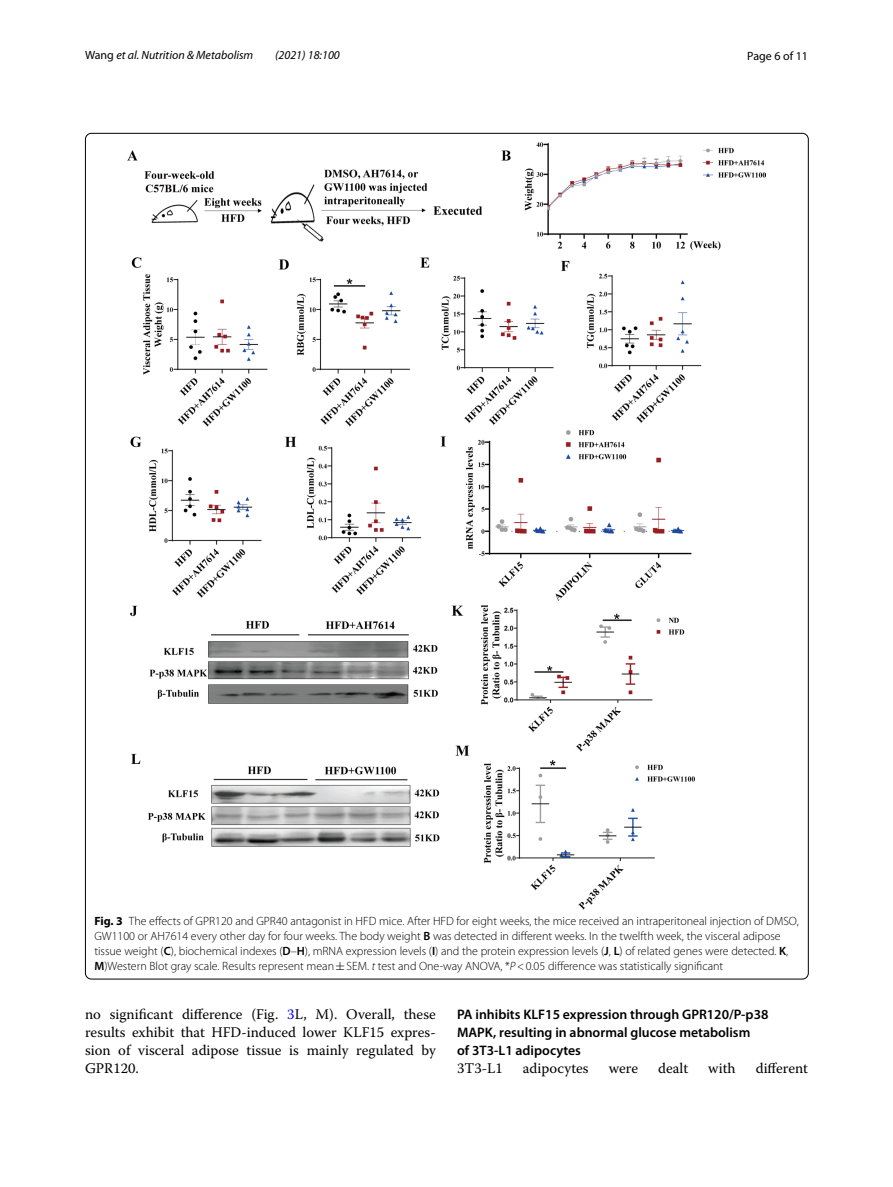
<style>
.page{position:relative;width:893px;height:1187px;background:#fff}
.page>*{position:absolute;margin:0;border:0;box-sizing:border-box;transform-origin:0 0}
.t1{font:14.7px/18px "Warnock Pro";color:#000;text-align:justify}
.t2{font:600 13.8px/18px "Myriad Pro";color:#000}
.t3{font:300 12px/15px "Myriad Pro";color:#000}
.t4{font:italic 12px "Myriad Pro";color:#000}
.t5{font:12px "Myriad Pro";color:#000}
.s1{font-style:normal}
.s2{font-weight:700}
.s3{font-weight:600}
.s4{font-family:"MTSY";font-weight:400}
.s5{font-style:italic}
.s6{color:#00f}
</style>
<div class="page">
<img style="left:128px;top:142px;width:638px;height:767px">
<p class="t4" style="left:85px;top:48px;width:170px"><span class="s1">Wang</span> et al. Nutrition &amp; Metabolism</p>
<p class="t4" style="left:275px;top:48px;width:66px">(2021) 18:100</p>
<p class="t5" style="left:747px;top:48px;width:62px">Page 6 of 11</p>
<p class="t3" style="left:94px;top:913px;width:706px"><span class="s2">Fig. 3</span> The effects of GPR120 and GPR40 antagonist in HFD mice. After HFD for eight weeks, the mice received an intraperitoneal injection of DMSO, GW1100 or AH7614 every other day for four weeks. The body weight <span class="s3">B</span> was detected in different weeks. In the twelfth week, the visceral adipose tissue weight (<span class="s3">C</span>), biochemical indexes (<span class="s3">D</span>–<span class="s3">H</span>), mRNA expression levels (<span class="s3">I</span>) and the protein expression levels (<span class="s3">J</span>, <span class="s3">L</span>) of related genes were detected. <span class="s3">K</span>, <span class="s3">M</span>)Western Blot gray scale. Results represent mean<span class="s4">±</span>SEM. <span class="s5">t</span> test and One-way ANOVA, *<span class="s5">P</span>&lt;0.05 difference was statistically significant</p>
<p class="t1" style="left:85px;top:1005px;width:352px">no significant difference (Fig. <span class="s6">3</span>L, M). Overall, these results exhibit that HFD-induced lower KLF15 expres&shy;sion of visceral adipose tissue is mainly regulated by GPR120.</p>
<p class="t2" style="left:457px;top:1004px;width:313px">PA inhibits KLF15 expression through GPR120/P‑p38<br>MAPK, resulting in abnormal glucose metabolism<br>of 3T3‑L1 adipocytes</p>
<p class="t1" style="left:457px;top:1058px;width:47px">3T3-L1</p>
<p class="t1" style="left:523px;top:1058px;width:67px">adipocytes</p>
<p class="t1" style="left:609px;top:1058px;width:31px">were</p>
<p class="t1" style="left:658px;top:1058px;width:32px">dealt</p>
<p class="t1" style="left:708px;top:1058px;width:29px">with</p>
<p class="t1" style="left:756px;top:1058px;width:54px">different</p>
</div>
